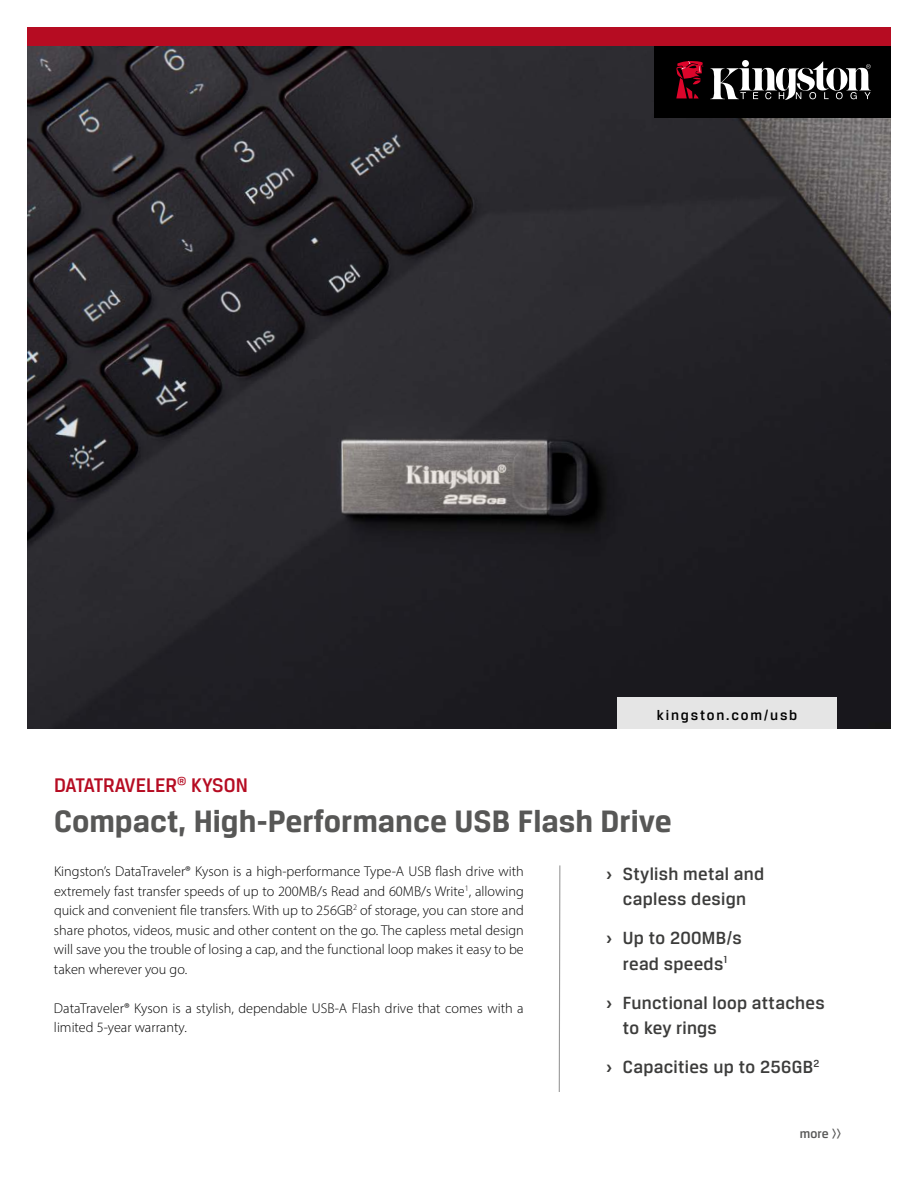
<style>
.page{position:relative;width:918px;height:1188px;background:#fff}
.page>*{position:absolute;margin:0;border:0;box-sizing:border-box;transform-origin:0 0}
.t1{font:700 33px "Breuer Text";color:#575756}
.t2{font:500 21px "Breuer Text";color:#b60c22}
.t3{font:500 18.75px/25.5px "Breuer Text";letter-spacing:.015em;color:#3c3c3b;text-align:center}
.t4{font:500 15px "Breuer Text";letter-spacing:.12em;color:#000}
.t5{font:300 14.25px/19.5px "Myriad Pro";color:#000;text-align:justify}
.t6{font:500 13.5px "Breuer Text";color:#575756}
.s1{font-weight:700}
</style>
<div class="page">
<img style="left:27px;top:46px;width:864px;height:683px">
<div style="left:617px;top:697px;width:220px;height:32px;background:#e5e5e5"></div>
<div style="left:27px;top:27px;width:864px;height:19px;background:#b60c22"></div>
<div style="left:655px;top:46px;width:236px;height:71px;background:#000"></div>
<svg style="left:710px;top:61px;width:161px;height:39px"></svg>
<svg style="left:676px;top:61px;width:28px;height:38px"></svg>
<svg style="left:558px;top:865px;width:3px;height:227px"></svg>
<h2 class="t2" style="left:54px;top:774px;width:195px">DATATRAVELER<sup>®</sup> KYSON</h2>
<p class="t4" style="left:657px;top:706px;width:142px">kingston.com/usb</p>
<h1 class="t1" style="left:54px;top:802px;width:619px">Compact, High-Performance USB Flash Drive</h1>
<p class="t5" style="left:54px;top:862px;width:471px">Kingston’s DataTraveler® Kyson is a high-performance Type-A USB flash drive with extremely fast transfer speeds of up to 200MB/s Read and 60MB/s Write<sup>1</sup>, allowing quick and convenient file transfers. With up to 256GB<sup>2</sup> of storage, you can store and share photos, videos, music and other content on the go. The capless metal design will save you the trouble of losing a cap, and the functional loop makes it easy to be taken wherever you go.</p>
<p class="t5" style="left:54px;top:998px;width:471px">DataTraveler® Kyson is a stylish, dependable USB-A Flash drive that comes with a limited 5-year warranty.</p>
<h3 class="t3" style="left:606px;top:860px;width:160px"><span class="s1">›</span> Stylish metal and capless design</h3>
<h3 class="t3" style="left:606px;top:925px;width:137px"><span class="s1">›</span> Up to 200MB/s read speeds<sup>1</sup></h3>
<h3 class="t3" style="left:623px;top:989px;width:203px;text-align:left;text-indent:-17px"><span class="s1">›</span> Functional loop attaches to key rings</h3>
<h3 class="t3" style="left:606px;top:1054px;width:215px"><span class="s1">›</span> Capacities up to 256GB<sup>2</sup></h3>
<p class="t6" style="left:800px;top:1126px;width:43px">more &gt;&gt;</p>
</div>
